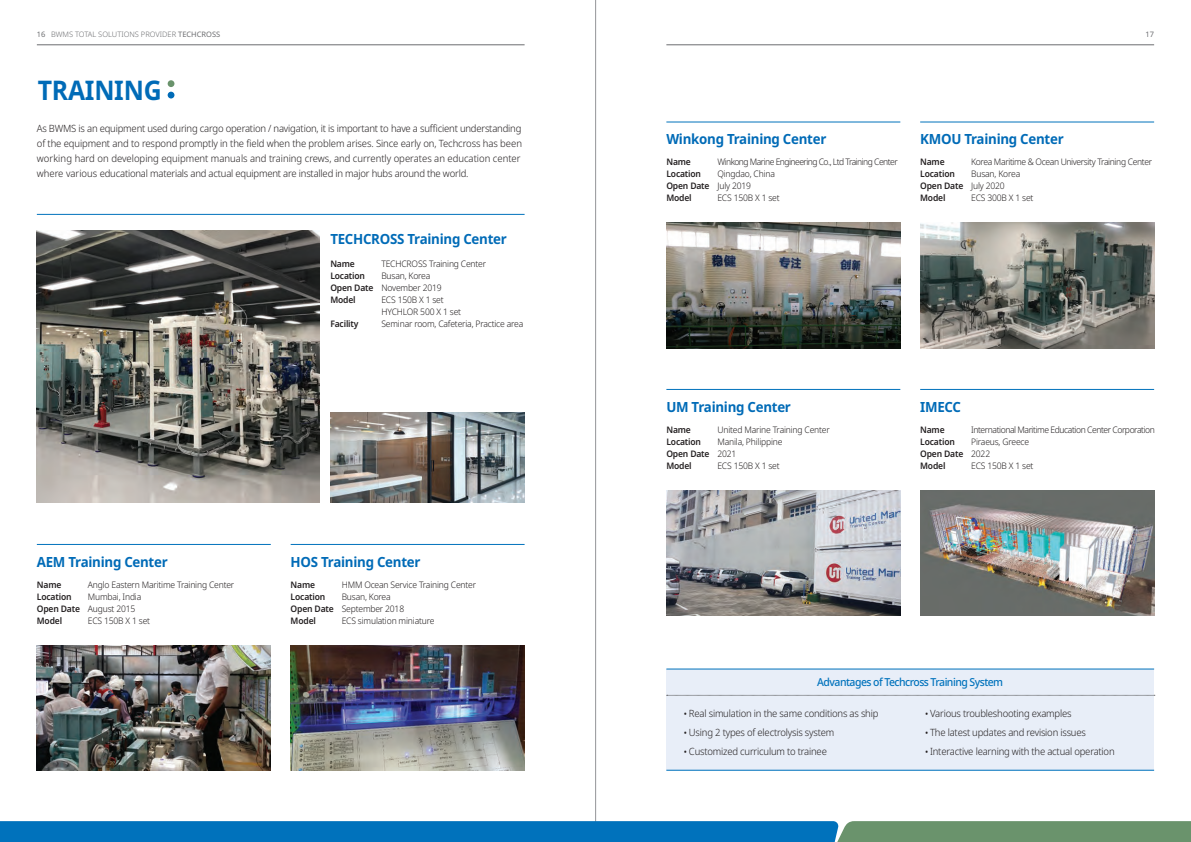
<style>
.page{position:relative;width:1191px;height:842px;background:#fff}
.page>*{position:absolute;margin:0;border:0;box-sizing:border-box;transform-origin:0 0}
.영문기본{font:700 27px "Noto Sans";letter-spacing:-.01em;color:#006bb7;scale:.92 1}
.본문_영_-9{font:700 14px "Noto Sans";letter-spacing:-.02em;color:#006bb7;scale:.95 1}
.본문_영_-9-2{font:500 11px "Noto Sans";letter-spacing:-.05em;color:#0072bc;scale:.95 1}
.본문_영_-9-3{font:300 10px/15px "Noto Sans";letter-spacing:-.02em;color:#231f20;scale:.95 1}
.본문_영_-9-4{font:300 9px "Noto Sans";letter-spacing:-.02em;color:#231f20;scale:.95 1}
.본문_영_-9-5{font:600 9px "Noto Sans";letter-spacing:-.02em;color:#231f20;scale:.95 1}
.본문_영_-9-6{font:300 9px "Noto Sans";letter-spacing:-.05em;color:#231f20;scale:.95 1}
.본문_영_-9-7{font:300 9px "Noto Sans";letter-spacing:-.06em;color:#231f20;scale:.95 1}
.본문_영_-9-8{font:300 9px "Noto Sans";letter-spacing:-.04em;color:#231f20;scale:.95 1}
.t1{font:300 7.5px "Noto Sans";color:#6c6d70}
.t2{font:7.5px "Noto Sans";color:#6c6d70}
.s1{font-weight:400}
.s2{font-weight:400;font-size:9px}
</style>
<div class="page">
<hr style="left:666px;top:45px;width:488px;height:1px;background:#6c6d70">
<hr style="left:37px;top:45px;width:487px;height:1px;background:#6c6d70">
<hr style="left:595px;top:0;width:1px;height:842px;background:#939598">
<div style="left:168px;top:80px;width:6px;height:7px;background:#6a936c;border-radius:50%"></div>
<svg style="left:168px;top:92px;width:6px;height:6px"></svg>
<img style="left:37px;top:231px;width:282px;height:272px">
<img style="left:37px;top:645px;width:234px;height:126px">
<img style="left:291px;top:645px;width:233px;height:126px">
<img style="left:330px;top:413px;width:194px;height:90px">
<hr style="left:37px;top:214px;width:487px;height:1px;background:#0072bc">
<hr style="left:37px;top:544px;width:234px;height:1px;background:#0072bc">
<hr style="left:291px;top:544px;width:233px;height:1px;background:#0072bc">
<div style="left:666px;top:669px;width:488px;height:102px;background:#e8eef8"></div>
<hr style="left:666px;top:668px;width:488px;height:1px;background:#0072bc">
<hr style="left:666px;top:770px;width:488px;height:1px;background:#0072bc">
<svg style="left:666px;top:695px;width:488px;height:1px"></svg>
<img style="left:666px;top:223px;width:234px;height:125px">
<hr style="left:666px;top:122px;width:234px;height:1px;background:#0072bc">
<img style="left:920px;top:223px;width:234px;height:125px">
<hr style="left:920px;top:122px;width:234px;height:1px;background:#0072bc">
<img style="left:666px;top:490px;width:234px;height:126px">
<hr style="left:666px;top:389px;width:234px;height:1px;background:#0072bc">
<img style="left:920px;top:490px;width:234px;height:126px">
<hr style="left:920px;top:389px;width:234px;height:1px;background:#0072bc">
<svg style="left:0;top:821px;width:1191px;height:21px"></svg>
<p class="t1" style="left:37px;top:29px;width:185px"><span class="s1">16</span> BWMS TOTAL SOLUTIONS PROVIDER <span class="s1">TECHCROSS</span></p>
<p class="t2" style="left:1145px;top:29px;width:10px">17</p>
<p class="영문기본" style="left:38px;top:71px;width:136px">TRAINING</p>
<p class="본문_영_-9-3" style="left:37px;top:122px;width:512px">As BWMS is an equipment used during cargo operation / navigation, it is important to have a sufficient understanding of the equipment and to respond promptly in the field when the problem arises. Since early on, Techcross has been working hard on developing equipment manuals and training crews, and currently operates an education center where various educational materials and actual equipment are installed in major hubs around the world.</p>
<p class="본문_영_-9" style="left:330px;top:229px;width:187px">TECHCROSS Training Center</p>
<p class="본문_영_-9-5" style="left:330px;top:257px;width:27px">Name</p>
<p class="본문_영_-9-5" style="left:330px;top:269px;width:38px">Location</p>
<p class="본문_영_-9-5" style="left:330px;top:281px;width:47px">Open Date</p>
<p class="본문_영_-9-5" style="left:330px;top:293px;width:28px">Model</p>
<p class="본문_영_-9-5" style="left:330px;top:317px;width:31px">Facility</p>
<p class="본문_영_-9-4" style="left:381px;top:257px;width:112px">TECHCROSS Training Center</p>
<p class="본문_영_-9-4" style="left:381px;top:269px;width:53px">Busan, Korea</p>
<p class="본문_영_-9-4" style="left:381px;top:281px;width:65px">November 2019</p>
<p class="본문_영_-9-4" style="left:381px;top:293px;width:67px">ECS 150B X 1 set</p>
<p class="본문_영_-9-4" style="left:381px;top:305px;width:85px">HYCHLOR 500 X 1 set</p>
<p class="본문_영_-9-4" style="left:381px;top:317px;width:151px">Seminar room, Cafeteria, Practice area</p>
<p class="본문_영_-9" style="left:37px;top:552px;width:139px">AEM Training Center</p>
<p class="본문_영_-9" style="left:291px;top:552px;width:138px">HOS Training Center</p>
<p class="본문_영_-9-5" style="left:37px;top:578px;width:27px">Name</p>
<p class="본문_영_-9-5" style="left:37px;top:590px;width:38px">Location</p>
<p class="본문_영_-9-5" style="left:37px;top:602px;width:47px">Open Date</p>
<p class="본문_영_-9-5" style="left:37px;top:614px;width:28px">Model</p>
<p class="본문_영_-9-4" style="left:88px;top:578px;width:156px">Anglo Eastern Maritime Training Center</p>
<p class="본문_영_-9-4" style="left:88px;top:590px;width:58px">Mumbai, India</p>
<p class="본문_영_-9-4" style="left:88px;top:602px;width:51px">August 2015</p>
<p class="본문_영_-9-4" style="left:88px;top:614px;width:67px">ECS 150B X 1 set</p>
<p class="본문_영_-9-5" style="left:291px;top:578px;width:27px">Name</p>
<p class="본문_영_-9-5" style="left:291px;top:590px;width:38px">Location</p>
<p class="본문_영_-9-5" style="left:291px;top:602px;width:47px">Open Date</p>
<p class="본문_영_-9-5" style="left:291px;top:614px;width:28px">Model</p>
<p class="본문_영_-9-4" style="left:342px;top:578px;width:143px">HMM Ocean Service Training Center</p>
<p class="본문_영_-9-4" style="left:342px;top:590px;width:53px">Busan, Korea</p>
<p class="본문_영_-9-4" style="left:342px;top:602px;width:67px">September 2018</p>
<p class="본문_영_-9-4" style="left:342px;top:614px;width:99px">ECS simulation miniature</p>
<p class="본문_영_-9" style="left:666px;top:129px;width:170px">Winkong Training Center</p>
<p class="본문_영_-9-5" style="left:666px;top:156px;width:27px">Name</p>
<p class="본문_영_-9-5" style="left:666px;top:168px;width:38px">Location</p>
<p class="본문_영_-9-5" style="left:666px;top:180px;width:47px">Open Date</p>
<p class="본문_영_-9-5" style="left:666px;top:192px;width:28px">Model</p>
<p class="본문_영_-9-7" style="left:717px;top:156px;width:191px">Winkong Marine Engineering Co., Ltd Training Center</p>
<p class="본문_영_-9-4" style="left:717px;top:168px;width:62px">Qingdao, China</p>
<p class="본문_영_-9-4" style="left:717px;top:180px;width:37px">July 2019</p>
<p class="본문_영_-9-4" style="left:717px;top:192px;width:67px">ECS 150B X 1 set</p>
<p class="본문_영_-9" style="left:920px;top:129px;width:153px">KMOU Training Center</p>
<p class="본문_영_-9-5" style="left:920px;top:156px;width:27px">Name</p>
<p class="본문_영_-9-5" style="left:920px;top:168px;width:38px">Location</p>
<p class="본문_영_-9-5" style="left:920px;top:180px;width:47px">Open Date</p>
<p class="본문_영_-9-5" style="left:920px;top:192px;width:28px">Model</p>
<p class="본문_영_-9-8" style="left:971px;top:156px;width:192px">Korea Maritime &amp; Ocean University Training Center</p>
<p class="본문_영_-9-4" style="left:971px;top:168px;width:53px">Busan, Korea</p>
<p class="본문_영_-9-4" style="left:971px;top:180px;width:37px">July 2020</p>
<p class="본문_영_-9-4" style="left:971px;top:192px;width:67px">ECS 300B X 1 set</p>
<p class="본문_영_-9" style="left:666px;top:397px;width:133px">UM Training Center</p>
<p class="본문_영_-9-5" style="left:666px;top:423px;width:27px">Name</p>
<p class="본문_영_-9-5" style="left:666px;top:435px;width:38px">Location</p>
<p class="본문_영_-9-5" style="left:666px;top:447px;width:47px">Open Date</p>
<p class="본문_영_-9-5" style="left:666px;top:459px;width:28px">Model</p>
<p class="본문_영_-9-4" style="left:717px;top:423px;width:120px">United Marine Training Center</p>
<p class="본문_영_-9-4" style="left:717px;top:435px;width:70px">Manila, Philippine</p>
<p class="본문_영_-9-4" style="left:717px;top:447px;width:22px">2021</p>
<p class="본문_영_-9-4" style="left:717px;top:459px;width:67px">ECS 150B X 1 set</p>
<p class="본문_영_-9" style="left:920px;top:397px;width:44px">IMECC</p>
<p class="본문_영_-9-5" style="left:920px;top:423px;width:27px">Name</p>
<p class="본문_영_-9-5" style="left:920px;top:435px;width:38px">Location</p>
<p class="본문_영_-9-5" style="left:920px;top:447px;width:47px">Open Date</p>
<p class="본문_영_-9-5" style="left:920px;top:459px;width:28px">Model</p>
<p class="본문_영_-9-6" style="left:971px;top:423px;width:195px">International Maritime Education Center Corporation</p>
<p class="본문_영_-9-4" style="left:971px;top:435px;width:63px">Piraeus, Greece</p>
<p class="본문_영_-9-4" style="left:971px;top:447px;width:22px">2022</p>
<p class="본문_영_-9-4" style="left:971px;top:459px;width:67px">ECS 150B X 1 set</p>
<p class="본문_영_-9-2" style="left:817px;top:675px;width:197px">Advantages of Techcross Training System</p>
<p class="본문_영_-9-3" style="left:684px;top:706px;width:206px"><span class="s2">•</span> Real simulation in the same conditions as ship</p>
<p class="본문_영_-9-3" style="left:684px;top:725px;width:160px"><span class="s2">•</span> Using 2 types of electrolysis system</p>
<p class="본문_영_-9-3" style="left:684px;top:744px;width:152px"><span class="s2">•</span> Customized curriculum to trainee</p>
<p class="본문_영_-9-3" style="left:925px;top:706px;width:156px"><span class="s2">•</span> Various troubleshooting examples</p>
<p class="본문_영_-9-3" style="left:925px;top:725px;width:171px"><span class="s2">•</span> The latest updates and revision issues</p>
<p class="본문_영_-9-3" style="left:925px;top:744px;width:201px"><span class="s2">•</span> Interactive learning with the actual operation</p>
</div>
